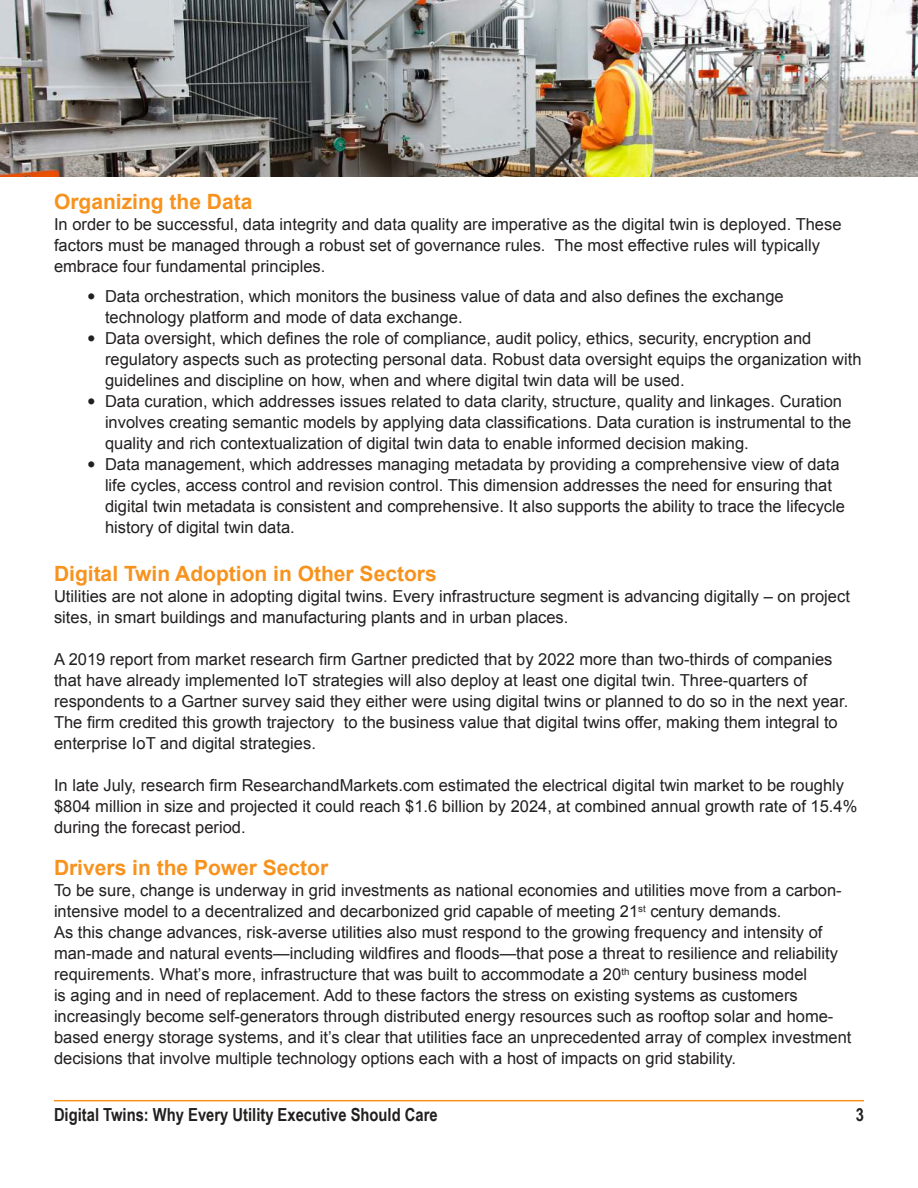
<style>
.page{position:relative;width:918px;height:1188px;background:#fff}
.page>*{position:absolute;margin:0;border:0;box-sizing:border-box;transform-origin:0 0}
.t1{font:700 21px "Arial";color:#f7931d}
.t2{font:700 18px "Arial Narrow";color:#221f1f}
.t3{font:16.5px/21px "Arial";color:#221f1f}
.s1{font-size:24px}
</style>
<div class="page">
<hr style="left:54px;top:1100px;width:810px;height:1px;background:#f7931d">
<img style="left:0;top:0;width:918px;height:176px">
<p class="t1" style="left:54px;top:188px;width:200px">Organizing the Data</p>
<p class="t3" style="left:54px;top:215px;width:789px">In order to be successful, data integrity and data quality are imperative as the digital twin is deployed. These factors must be managed through a robust set of governance rules. The most effective rules will typically embrace four fundamental principles.</p>
<p class="t3" style="left:105px;top:286px;width:680px;text-indent:-18px"><span class="s1">•</span> Data orchestration, which monitors the business value of data and also defines the exchange technology platform and mode of data exchange.</p>
<p class="t3" style="left:105px;top:328px;width:758px;text-indent:-18px"><span class="s1">•</span> Data oversight, which defines the role of compliance, audit policy, ethics, security, encryption and regulatory aspects such as protecting personal data. Robust data oversight equips the organization with guidelines and discipline on how, when and where digital twin data will be used.</p>
<p class="t3" style="left:105px;top:392px;width:748px;text-indent:-18px"><span class="s1">•</span> Data curation, which addresses issues related to data clarity, structure, quality and linkages. Curation involves creating semantic models by applying data classifications. Data curation is instrumental to the quality and rich contextualization of digital twin data to enable informed decision making.</p>
<p class="t3" style="left:105px;top:455px;width:742px;text-indent:-18px"><span class="s1">•</span> Data management, which addresses managing metadata by providing a comprehensive view of data life cycles, access control and revision control. This dimension addresses the need for ensuring that digital twin metadata is consistent and comprehensive. It also supports the ability to trace the lifecycle history of digital twin data.</p>
<p class="t1" style="left:54px;top:560px;width:384px">Digital Twin Adoption in Other Sectors</p>
<p class="t3" style="left:54px;top:587px;width:797px">Utilities are not alone in adopting digital twins. Every infrastructure segment is advancing digitally – on project sites, in smart buildings and manufacturing plants and in urban places.</p>
<p class="t3" style="left:54px;top:649px;width:796px">A 2019 report from market research firm Gartner predicted that by 2022 more than two-thirds of companies that have already implemented IoT strategies will also deploy at least one digital twin. Three-quarters of respondents to a Gartner survey said they either were using digital twins or planned to do so in the next year.<br>The firm credited this growth trajectory to the business value that digital twins offer, making them integral to enterprise IoT and digital strategies.</p>
<p class="t3" style="left:54px;top:775px;width:805px">In late July, research firm ResearchandMarkets.com estimated the electrical digital twin market to be roughly $804 million in size and projected it could reach $1.6 billion by 2024, at combined annual growth rate of 15.4% during the forecast period.</p>
<p class="t1" style="left:54px;top:854px;width:276px">Drivers in the Power Sector</p>
<p class="t3" style="left:54px;top:881px;width:799px">To be sure, change is underway in grid investments as national economies and utilities move from a carbon&shy;intensive model to a decentralized and decarbonized grid capable of meeting 21<sup>st</sup> century demands.<br>As this change advances, risk-averse utilities also must respond to the growing frequency and intensity of man-made and natural events—including wildfires and floods—that pose a threat to resilience and reliability requirements. What’s more, infrastructure that was built to accommodate a 20<sup>th</sup> century business model<br>is aging and in need of replacement. Add to these factors the stress on existing systems as customers increasingly become self-generators through distributed energy resources such as rooftop solar and home&shy;based energy storage systems, and it’s clear that utilities face an unprecedented array of complex investment decisions that involve multiple technology options each with a host of impacts on grid stability.</p>
<p class="t2" style="left:54px;top:1108px;width:385px">Digital Twins: Why Every Utility Executive Should Care</p>
<p class="t2" style="left:856px;top:1108px;width:10px">3</p>
</div>
